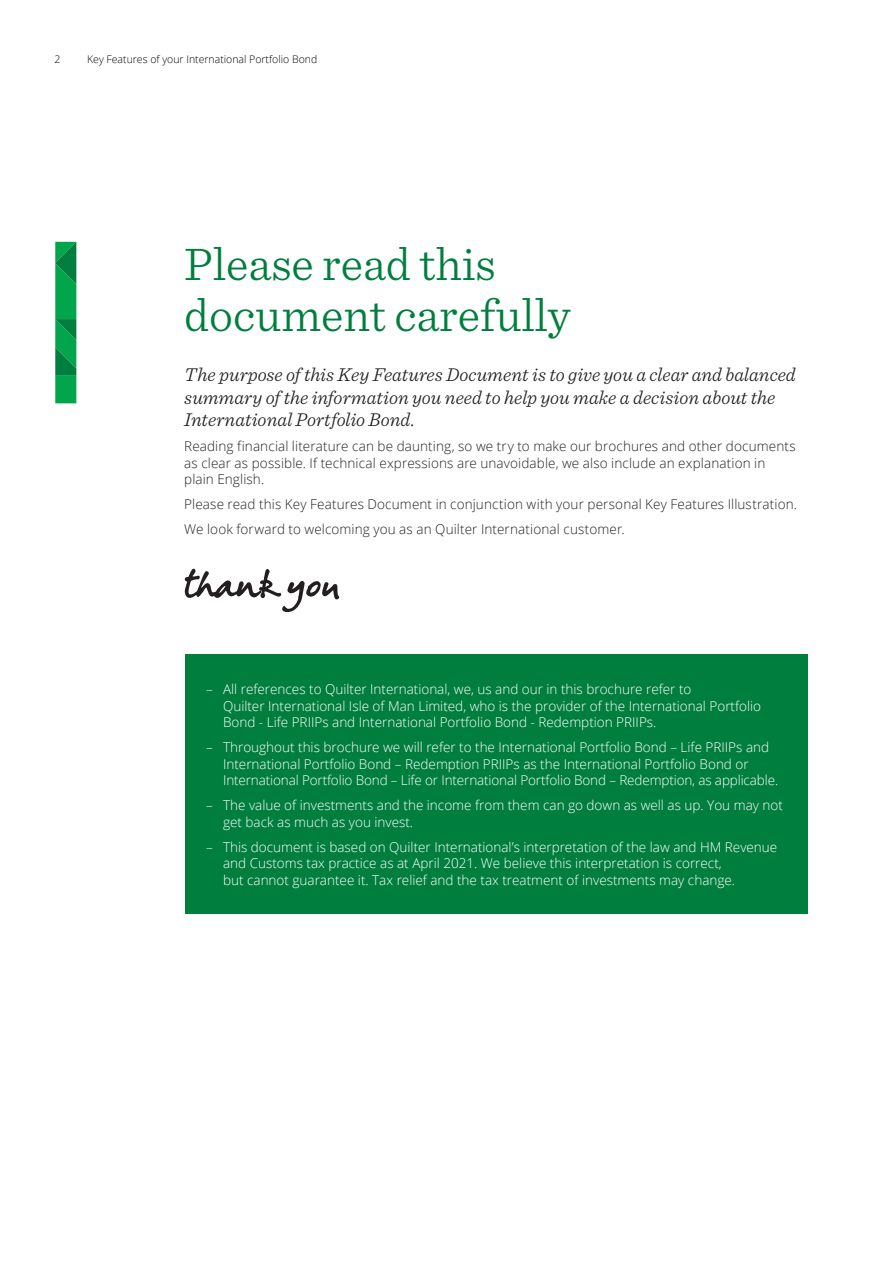
<style>
.page{position:relative;width:893px;height:1263px;background:#fff}
.page>*{position:absolute;margin:0;border:0;box-sizing:border-box;transform-origin:0 0}
.t1{font:300 48px/51px "Sentinel";color:#007e3e}
.t2{font:italic 300 19.5px/22.5px "Sentinel";color:#231f20}
.t3{font:300 13.5px/16.5px "Open Sans";color:#fff}
.t4{font:300 13.5px/16.5px "Open Sans";letter-spacing:.01em;color:#231f20}
.t5{font:300 10.5px "Open Sans";color:#000}
</style>
<div class="page">
<svg style="left:55px;top:242px;width:21px;height:161px;background:#059b4b"></svg>
<div style="left:185px;top:654px;width:622px;height:260px;background:#007e3e"></div>
<svg style="left:185px;top:569px;width:154px;height:43px"></svg>
<p class="t5" style="left:55px;top:52px;width:7px">2</p>
<p class="t5" style="left:87px;top:52px;width:232px">Key Features of your International Portfolio Bond</p>
<h1 class="t1" style="left:184px;top:235px;width:388px">Please read this document carefully</h1>
<h2 class="t2" style="left:184px;top:362px;width:613px">The purpose of this Key Features Document is to give you a clear and balanced summary of the information you need to help you make a decision about the<br>International Portfolio Bond.</h2>
<p class="t4" style="left:184px;top:438px;width:613px">Reading financial literature can be daunting, so we try to make our brochures and other documents as clear as possible. If technical expressions are unavoidable, we also include an explanation in plain English.</p>
<p class="t4" style="left:184px;top:492px;width:614px;line-height:25px">Please read this Key Features Document in conjunction with your personal Key Features Illustration.<br>We look forward to welcoming you as an Quilter International customer.</p>
<p class="t3" style="left:223px;top:681px;width:539px;text-indent:-17px">– All references to Quilter International, we, us and our in this brochure refer to<br>Quilter International Isle of Man Limited, who is the provider of the International Portfolio<br>Bond - Life PRIIPs and International Portfolio Bond - Redemption PRIIPs.</p>
<p class="t3" style="left:223px;top:739px;width:557px;text-indent:-17px">– Throughout this brochure we will refer to the International Portfolio Bond – Life PRIIPs and<br>International Portfolio Bond – Redemption PRIIPs as the International Portfolio Bond or<br>International Portfolio Bond – Life or International Portfolio Bond – Redemption, as applicable.</p>
<p class="t3" style="left:223px;top:797px;width:561px;text-indent:-17px">– The value of investments and the income from them can go down as well as up. You may not get back as much as you invest.</p>
<p class="t3" style="left:223px;top:838px;width:556px;text-indent:-17px">– This document is based on Quilter International’s interpretation of the law and HM Revenue and Customs tax practice as at April 2021. We believe this interpretation is correct,<br>but cannot guarantee it. Tax relief and the tax treatment of investments may change.</p>
</div>
